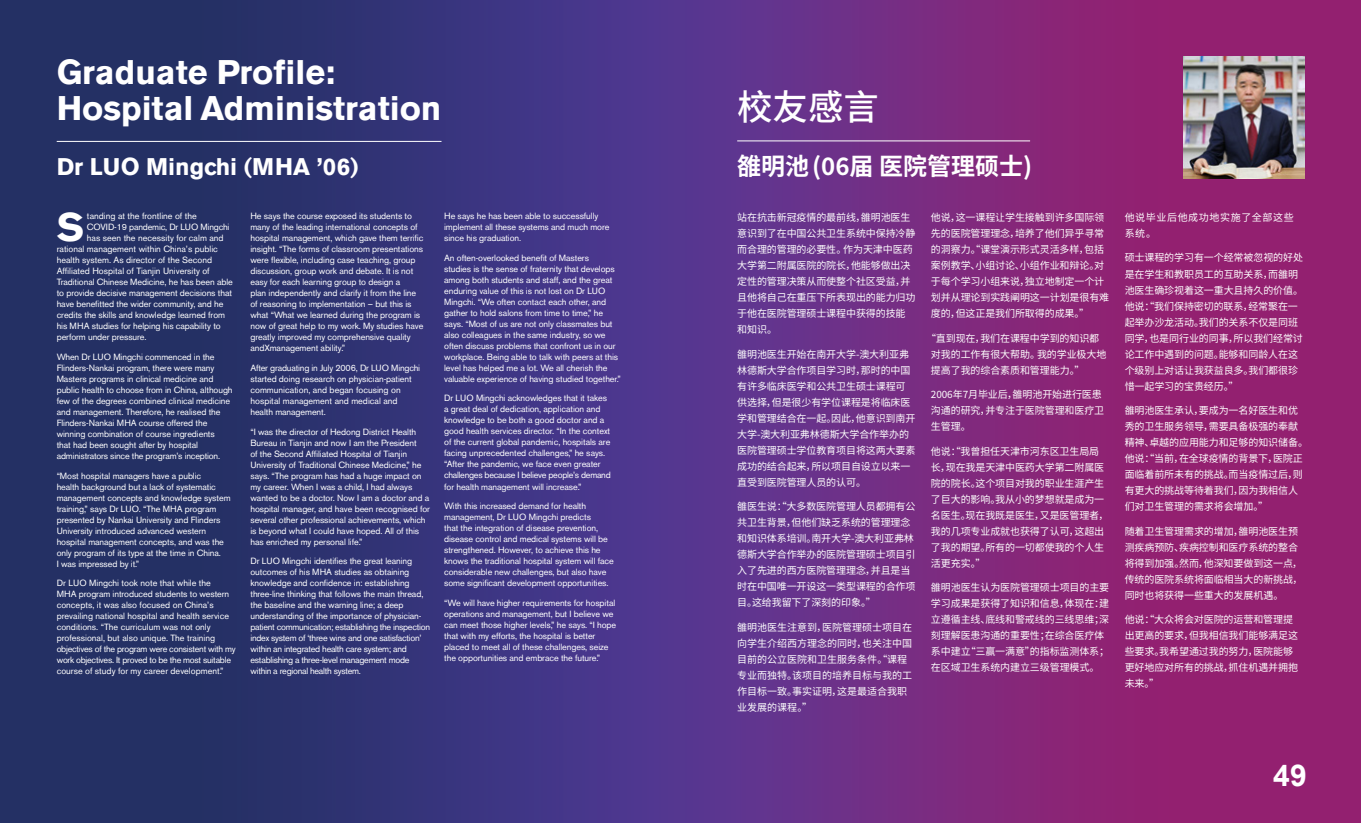
<style>
.page{position:relative;width:1361px;height:823px;background:#fff}
.page>*{position:absolute;margin:0;border:0;box-sizing:border-box;transform-origin:0 0}
.t1{font:700 40px "Akzidenz Grotesk BE";color:#fff}
.t2{font:500 35.4px "Source Han Sans CN";color:#fff}
.t3{font:700 34px/36px "Akzidenz Grotesk BE";color:#fff}
.t4{font:700 30px "Arial";color:#fff}
.t5{font:700 24px "Akzidenz Grotesk BE";color:#fff}
.t6{font:700 24px "Source Han Sans CN";color:#fff}
.t7{font:10px/16px "Source Han Sans CN";letter-spacing:-.01em;color:#fff}
.t8{font:10px/16px "Source Han Sans CN";letter-spacing:.06em;color:#fff}
.t9{font:9px/11px "Akzidenz Grotesk BE";letter-spacing:-.01em;color:#fff}
</style>
<div class="page">
<img style="left:0;top:0;width:1361px;height:822px">
<hr style="left:57px;top:141px;width:384px;height:1px;background:#fff">
<img style="left:1183px;top:57px;width:121px;height:121px">
<hr style="left:737px;top:140px;width:293px;height:1px;background:#fff">
<h3 class="t3" style="left:57px;top:54px;width:386px">Graduate Profile:<br>Hospital Administration</h3>
<h3 class="t5" style="left:57px;top:153px;width:303px">Dr LUO Mingchi (MHA ’06)</h3>
<h1 class="t1" style="left:57px;top:204px;width:29px">S</h1>
<p class="t9" style="left:87px;top:210px;width:111px">tanding at the frontline of the</p>
<p class="t9" style="left:87px;top:221px;width:144px">COVID-19 pandemic, Dr LUO Mingchi</p>
<p class="t9" style="left:87px;top:232px;width:138px">has seen the necessity for calm and</p>
<p class="t9" style="left:57px;top:243px;width:163px">rational management within China’s public</p>
<p class="t9" style="left:57px;top:254px;width:157px">health system. As director of the Second</p>
<p class="t9" style="left:57px;top:265px;width:155px">Affiliated Hospital of Tianjin University of</p>
<p class="t9" style="left:57px;top:276px;width:178px">Traditional Chinese Medicine, he has been able</p>
<p class="t9" style="left:57px;top:287px;width:177px">to provide decisive management decisions that</p>
<p class="t9" style="left:57px;top:298px;width:168px">have benefitted the wider community, and he</p>
<p class="t9" style="left:57px;top:309px;width:170px">credits the skills and knowledge learned from</p>
<p class="t9" style="left:57px;top:320px;width:166px">his MHA studies for helping his capability to</p>
<p class="t9" style="left:57px;top:331px;width:91px">perform under pressure.</p>
<p class="t9" style="left:57px;top:351px;width:177px">When Dr LUO Mingchi commenced in the Flinders-Nankai program, there were many Masters programs in clinical medicine and public health to choose from in China, although few of the degrees combined clinical medicine and management. Therefore, he realised the Flinders-Nankai MHA course offered the winning combination of course ingredients<br>that had been sought after by hospital administrators since the program’s inception.</p>
<p class="t9" style="left:57px;top:469px;width:175px">“Most hospital managers have a public<br>health background but a lack of systematic management concepts and knowledge system training,” says Dr LUO. “The MHA program presented by Nankai University and Flinders University introduced advanced western hospital management concepts, and was the only program of its type at the time in China.<br>I was impressed by it.”</p>
<p class="t9" style="left:57px;top:577px;width:180px">Dr LUO Mingchi took note that while the<br>MHA program introduced students to western concepts, it was also focused on China’s prevailing national hospital and health service conditions. “The curriculum was not only professional, but also unique. The training objectives of the program were consistent with my work objectives. It proved to be the most suitable course of study for my career development.”</p>
<p class="t9" style="left:250px;top:210px;width:174px">He says the course exposed its students to many of the leading international concepts of hospital management, which gave them terrific insight. “The forms of classroom presentations were flexible, including case teaching, group discussion, group work and debate. It is not easy for each learning group to design a<br>plan independently and clarify it from the line of reasoning to implementation – but this is what “What we learned during the program is now of great help to my work. My studies have greatly improved my comprehensive quality andXmanagement ability.”</p>
<p class="t9" style="left:250px;top:362px;width:171px">After graduating in July 2006, Dr LUO Mingchi started doing research on physician-patient communication, and began focusing on hospital management and medical and health management.</p>
<p class="t9" style="left:250px;top:425px;width:181px">“I was the director of Hedong District Health Bureau in Tianjin and now I am the President<br>of the Second Affiliated Hospital of Tianjin University of Traditional Chinese Medicine,” he says. “The program has had a huge impact on my career. When I was a child, I had always wanted to be a doctor. Now I am a doctor and a hospital manager, and have been recognised for several other professional achievements, which is beyond what I could have hoped. All of this has enriched my personal life.”</p>
<p class="t9" style="left:250px;top:555px;width:181px">Dr LUO Mingchi identifies the great leaning outcomes of his MHA studies as obtaining knowledge and confidence in: establishing three-line thinking that follows the main thread, the baseline and the warning line; a deep understanding of the importance of physician&shy;patient communication; establishing the inspection index system of ‘three wins and one satisfaction’ within an integrated health care system; and establishing a three-level management mode within a regional health system.</p>
<p class="t9" style="left:444px;top:210px;width:167px">He says he has been able to successfully implement all these systems and much more since his graduation.</p>
<p class="t9" style="left:444px;top:252px;width:178px">An often-overlooked benefit of Masters<br>studies is the sense of fraternity that develops among both students and staff, and the great enduring value of this is not lost on Dr LUO Mingchi. “We often contact each other, and gather to hold salons from time to time,” he says. “Most of us are not only classmates but also colleagues in the same industry, so we often discuss problems that confront us in our workplace. Being able to talk with peers at this level has helped me a lot. We all cherish the valuable experience of having studied together.”</p>
<p class="t9" style="left:444px;top:392px;width:168px">Dr LUO Mingchi acknowledges that it takes a great deal of dedication, application and knowledge to be both a good doctor and a good health services director. “In the context of the current global pandemic, hospitals are facing unprecedented challenges,” he says. “After the pandemic, we face even greater challenges because I believe people’s demand for health management will increase.”</p>
<p class="t9" style="left:444px;top:500px;width:171px">With this increased demand for health management, Dr LUO Mingchi predicts<br>that the integration of disease prevention, disease control and medical systems will be strengthened. However, to achieve this he knows the traditional hospital system will face considerable new challenges, but also have some significant development opportunities.</p>
<p class="t9" style="left:444px;top:596px;width:173px">“We will have higher requirements for hospital operations and management, but I believe we can meet those higher levels,” he says. “I hope that with my efforts, the hospital is better placed to meet all of these challenges, seize the opportunities and embrace the future.”</p>
<h2 class="t2" style="left:737px;top:87px;width:143px">校友感言</h2>
<h3 class="t6" style="left:737px;top:153px;width:296px">雒明池(06届 医院管理硕士)</h3>
<p class="t7" style="left:737px;top:209px;width:180px">站在抗击新冠疫情的最前线，雒明池医生意识到了在中国公共卫生系统中保持冷静而合理的管理的必要性。作为天津中医药大学第二附属医院的院长，他能够做出决定性的管理决策从而使整个社区受益，并且他将自己在重压下所表现出的能力归功于他在医院管理硕士课程中获得的技能和知识。</p>
<p class="t7" style="left:737px;top:346px;width:180px">雒明池医生开始在南开大学-澳大利亚弗林德斯大学合作项目学习时，那时的中国有许多临床医学和公共卫生硕士课程可供选择，但是很少有学位课程是将临床医学和管理结合在一起。因此，他意识到南开大学-澳大利亚弗林德斯大学合作举办的医院管理硕士学位教育项目将这两大要素成功的结合起来，所以项目自设立以来一直受到医院管理人员的认可。</p>
<p class="t7" style="left:737px;top:498px;width:180px">雒医生说：“大多数医院管理人员都拥有公共卫生背景，但他们缺乏系统的管理理念和知识体系培训。南开大学-澳大利亚弗林德斯大学合作举办的医院管理硕士项目引入了先进的西方医院管理理念，并且是当时在中国唯一开设这一类型课程的合作项目。这给我留下了深刻的印象。”</p>
<p class="t7" style="left:737px;top:619px;width:176px">雒明池医生注意到，医院管理硕士项目在向学生介绍西方理念的同时，也关注中国目前的公立医院和卫生服务条件。“课程专业而独特。该项目的培养目标与我的工作目标一致。事实证明，这是最适合我职业发展的课程。”</p>
<p class="t7" style="left:931px;top:209px;width:180px">他说，这一课程让学生接触到许多国际领先的医院管理理念，培养了他们异乎寻常的洞察力。“课堂演示形式灵活多样，包括案例教学、小组讨论、小组作业和辩论。对于每个学习小组来说，独立地制定一个计划并从理论到实践阐明这一计划是很有难度的，但这正是我们所取得的成果。”</p>
<p class="t7" style="left:931px;top:330px;width:177px;text-indent:-5px">“直到现在，我们在课程中学到的知识都对我的工作有很大帮助。我的学业极大地提高了我的综合素质和管理能力。”</p>
<p class="t7" style="left:931px;top:386px;width:175px">2006年7月毕业后，雒明池开始进行医患沟通的研究，并专注于医院管理和医疗卫生管理。</p>
<p class="t7" style="left:931px;top:443px;width:179px">他说：“我曾担任天津市河东区卫生局局长，现在我是天津中医药大学第二附属医院的院长。这个项目对我的职业生涯产生了巨大的影响。我从小的梦想就是成为一名医生。现在我既是医生，又是医管理者，我的几项专业成就也获得了认可，这超出了我的期望。所有的一切都使我的个人生活更充实。”</p>
<p class="t7" style="left:931px;top:579px;width:180px">雒明池医生认为医院管理硕士项目的主要学习成果是获得了知识和信息，体现在：建立遵循主线、底线和警戒线的三线思维；深刻理解医患沟通的重要性；在综合医疗体系中建立“三赢一满意”的指标监测体系；在区域卫生系统内建立三级管理模式。</p>
<p class="t8" style="left:1124px;top:209px;width:170px">他说毕业后他成功地实施了全部这些系统。</p>
<p class="t7" style="left:1124px;top:250px;width:180px">硕士课程的学习有一个经常被忽视的好处是在学生和教职员工的互助关系，而雒明池医生确珍视着这一重大且持久的价值。他说：“我们保持密切的联系，经常聚在一起举办沙龙活动。我们的关系不仅是同班同学，也是同行业的同事，所以我们经常讨论工作中遇到的问题。能够和同龄人在这个级别上对话让我获益良多。我们都很珍惜一起学习的宝贵经历。”</p>
<p class="t7" style="left:1124px;top:402px;width:185px">雒明池医生承认，要成为一名好医生和优秀的卫生服务领导，需要具备极强的奉献精神、卓越的应用能力和足够的知识储备。他说：“当前，在全球疫情的背景下，医院正面临着前所未有的挑战。而当疫情过后，则有更大的挑战等待着我们，因为我相信人们对卫生管理的需求将会增加。”</p>
<p class="t7" style="left:1124px;top:523px;width:179px">随着卫生管理需求的增加，雒明池医生预测疾病预防、疾病控制和医疗系统的整合将得到加强。然而，他深知要做到这一点，传统的医院系统将面临相当大的新挑战，同时也将获得一些重大的发展机遇。</p>
<p class="t7" style="left:1124px;top:611px;width:175px">他说：“大众将会对医院的运营和管理提出更高的要求，但我相信我们能够满足这些要求。我希望通过我的努力，医院能够更好地应对所有的挑战，抓住机遇并拥抱未来。”</p>
<h3 class="t4" style="left:1273px;top:755px;width:35px">49</h3>
</div>
